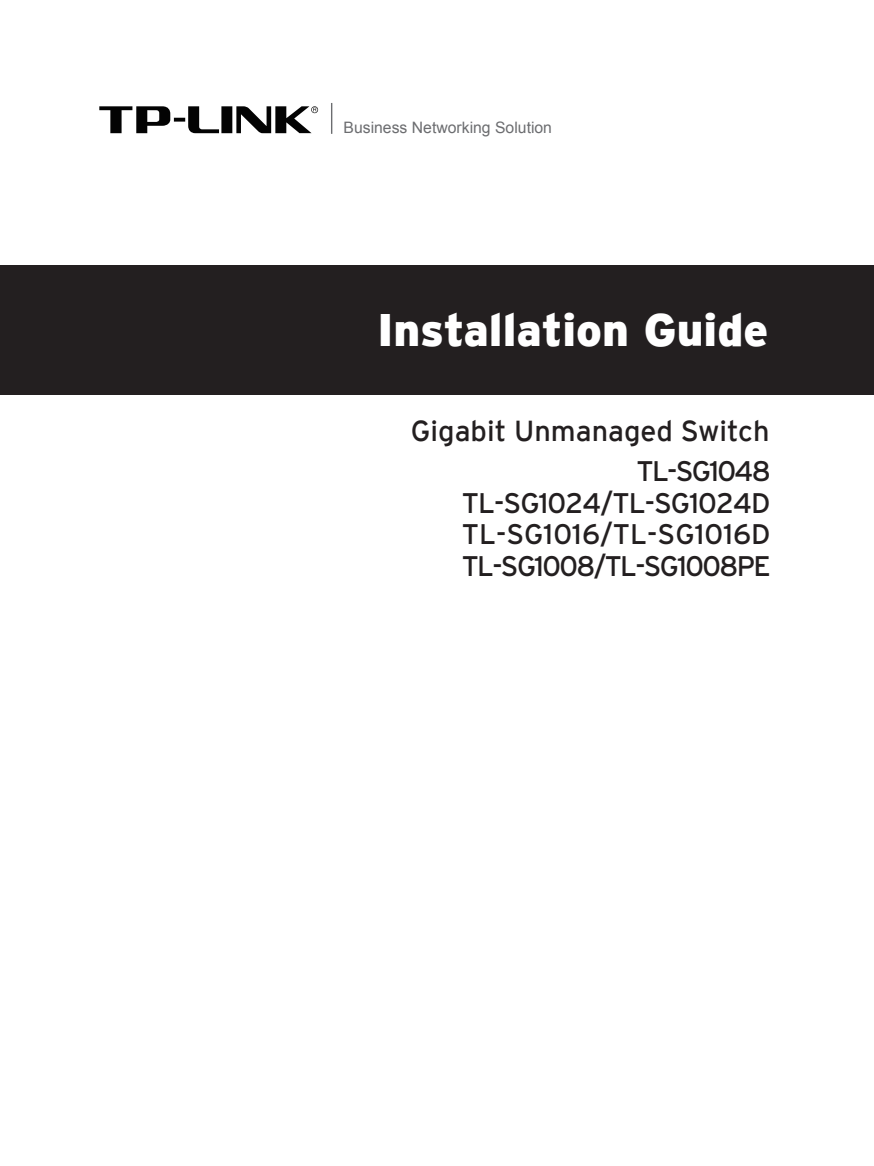
<style>
.page{position:relative;width:874px;height:1166px;background:#fff}
.page>*{position:absolute;margin:0;border:0;box-sizing:border-box;transform-origin:0 0}
.t1{font:900 45.5px "Interstate Mono";color:#fff}
.t2{font:28.88px "Interstate Mono";color:#231f20}
.t3{font:28.35px/31.5px "Interstate";letter-spacing:-.03em;color:#231f20;text-align:justify}
.t4{font:15.75px "Arial";color:#6c6d70}
</style>
<div class="page">
<div style="left:0;top:265px;width:873px;height:129px;background:#231f20"></div>
<hr style="left:331px;top:103px;width:1px;height:31px;background:#6c6d70">
<svg style="left:99px;top:106px;width:219px;height:27px"></svg>
<p class="t4" style="left:343px;top:117px;width:210px">Business Networking Solution</p>
<h1 class="t1" style="left:377px;top:304px;width:392px">Installation Guide</h1>
<p class="t2" style="left:411px;top:415px;width:360px">Gigabit Unmanaged Switch</p>
<p class="t3" style="left:461px;top:455px;width:310px;text-indent:175px">TL-SG1048<br>TL-SG1024/TL-SG1024D TL-SG1016/TL-SG1016D TL-SG1008/TL-SG1008PE</p>
</div>
